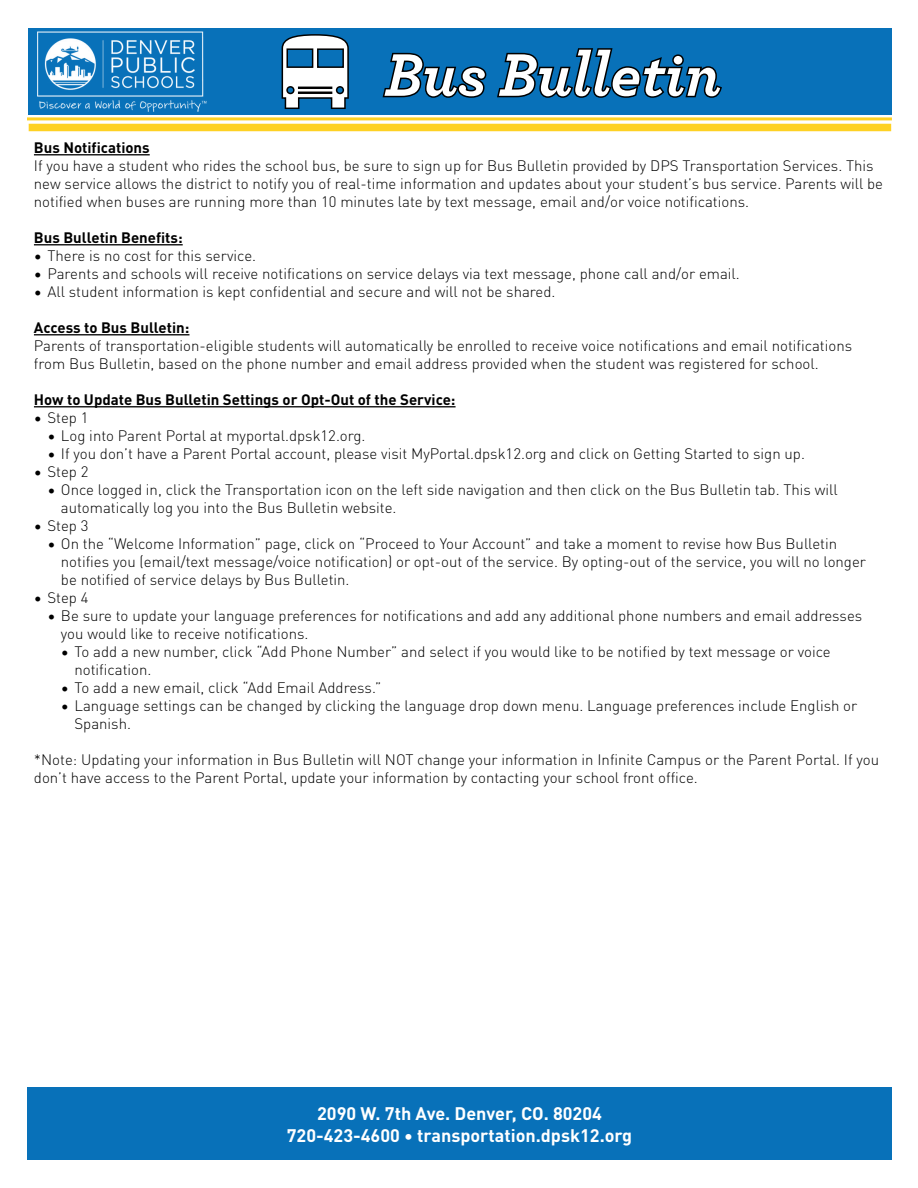
<style>
.page{position:relative;width:918px;height:1188px;background:#fff}
.page>*{position:absolute;margin:0;border:0;box-sizing:border-box;transform-origin:0 0}
.t1{font:italic 700 63px "Archer Pro";color:#fff}
.t2{font:700 18px/21.6px "DIN Pro";color:#fff;text-align:center}
.t3{font:300 15px/18px "DIN Pro";color:#000}
.t4{font:700 15px "DIN Pro";color:#000}
</style>
<div class="page">
<hr style="left:34px;top:154px;width:116px;height:1px;background:#000">
<hr style="left:34px;top:244px;width:149px;height:1px;background:#000">
<hr style="left:34px;top:334px;width:155px;height:1px;background:#000">
<hr style="left:34px;top:406px;width:422px;height:1px;background:#000">
<div style="left:27px;top:1088px;width:865px;height:72px;background:#0871b9"></div>
<div style="left:28px;top:28px;width:864px;height:86px;background:#0871b9"></div>
<svg style="left:382px;top:52px;width:105px;height:46px"></svg>
<svg style="left:497px;top:48px;width:225px;height:50px"></svg>
<img style="left:37px;top:31px;width:170px;height:81px">
<div style="left:29px;top:124px;width:862px;height:7px;background:#fed123"></div>
<hr style="left:27px;top:117px;width:865px;height:3px;background:#fed123">
<svg style="left:281px;top:34px;width:68px;height:75px"></svg>
<h1 class="t1" style="left:258px;top:25px;width:464px">❖ Bus Bulletin</h1>
<p class="t4" style="left:34px;top:136px;width:117px">Bus Notifications</p>
<p class="t3" style="left:34px;top:155px;width:851px">If you have a student who rides the school bus, be sure to sign up for Bus Bulletin provided by DPS Transportation Services. This new service allows the district to notify you of real-time information and updates about your student’s bus service. Parents will be notified when buses are running more than 10 minutes late by text message, email and/or voice notifications.</p>
<p class="t4" style="left:34px;top:226px;width:150px">Bus Bulletin Benefits:</p>
<p class="t3" style="left:34px;top:245px;width:224px">• There is no cost for this service.</p>
<p class="t3" style="left:34px;top:263px;width:707px">• Parents and schools will receive notifications on service delays via text message, phone call and/or email.</p>
<p class="t3" style="left:34px;top:281px;width:523px">• All student information is kept confidential and secure and will not be shared.</p>
<p class="t4" style="left:34px;top:316px;width:157px">Access to Bus Bulletin:</p>
<p class="t3" style="left:34px;top:335px;width:820px">Parents of transportation-eligible students will automatically be enrolled to receive voice notifications and email notifications from Bus Bulletin, based on the phone number and email address provided when the student was registered for school.</p>
<p class="t4" style="left:34px;top:388px;width:423px">How to Update Bus Bulletin Settings or Opt-Out of the Service:</p>
<p class="t3" style="left:34px;top:407px;width:56px">• Step 1</p>
<p class="t3" style="left:47px;top:425px;width:320px">• Log into Parent Portal at myportal.dpsk12.org.</p>
<p class="t3" style="left:47px;top:443px;width:759px">• If you don’t have a Parent Portal account, please visit MyPortal.dpsk12.org and click on Getting Started to sign up.</p>
<p class="t3" style="left:34px;top:461px;width:56px">• Step 2</p>
<p class="t3" style="left:61px;top:479px;width:778px;text-indent:-14px">• Once logged in, click the Transportation icon on the left side navigation and then click on the Bus Bulletin tab. This will automatically log you into the Bus Bulletin website.</p>
<p class="t3" style="left:34px;top:515px;width:56px">• Step 3</p>
<p class="t3" style="left:61px;top:533px;width:807px;text-indent:-14px">• On the “Welcome Information” page, click on “Proceed to Your Account” and take a moment to revise how Bus Bulletin notifies you (email/text message/voice notification) or opt-out of the service. By opting-out of the service, you will no longer be notified of service delays by Bus Bulletin.</p>
<p class="t3" style="left:34px;top:587px;width:56px">• Step 4</p>
<p class="t3" style="left:61px;top:605px;width:803px;text-indent:-14px">• Be sure to update your language preferences for notifications and add any additional phone numbers and email addresses you would like to receive notifications.</p>
<p class="t3" style="left:74px;top:641px;width:758px;text-indent:-14px">• To add a new number, click “Add Phone Number” and select if you would like to be notified by text message or voice notification.</p>
<p class="t3" style="left:61px;top:677px;width:322px">• To add a new email, click “Add Email Address.”</p>
<p class="t3" style="left:74px;top:695px;width:784px;text-indent:-14px">• Language settings can be changed by clicking the language drop down menu. Language preferences include English or<br>Spanish.</p>
<p class="t3" style="left:34px;top:749px;width:847px">*Note: Updating your information in Bus Bulletin will NOT change your information in Infinite Campus or the Parent Portal. If you don’t have access to the Parent Portal, update your information by contacting your school front office.</p>
<p class="t2" style="left:287px;top:1102px;width:347px">2090 W. 7th Ave. Denver, CO. 80204<br>720-423-4600 • transportation.dpsk12.org</p>
</div>
